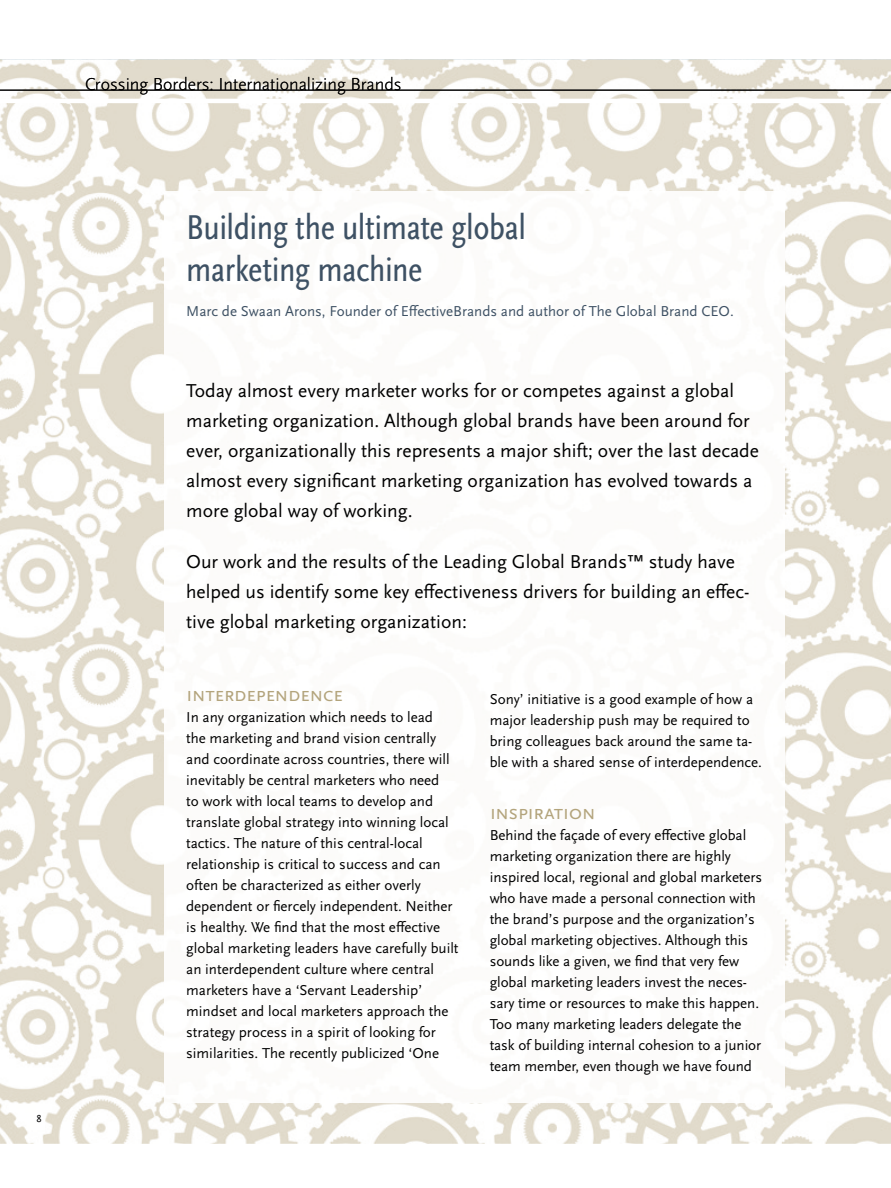
<style>
.page{position:relative;width:891px;height:1188px;background:#fff}
.page>*{position:absolute;margin:0;border:0;box-sizing:border-box;transform-origin:0 0}
.t1{font:condensed 36px/42px "Scala Sans Pro";letter-spacing:-.01em;color:#3e5164}
.t2{font:21px "Scala Sans Pro";letter-spacing:-.03em;color:#b3a47c}
.t3{font:19.5px/30px "Scala Sans Pro";color:#000}
.t4{font:300 18px "Scala Sans Pro";color:#000}
.t5{font:15px/21px "Scala Sans Pro";color:#000}
.t6{font:15px "Scala Sans Pro";color:#3e5164}
.t7{font:10.5px "Scala Sans Pro";color:#000}
</style>
<div class="page">
<img style="left:0;top:60px;width:891px;height:1084px">
<img style="left:165px;top:191px;width:155px;height:912px">
<img style="left:320px;top:191px;width:465px;height:912px">
<hr style="left:0;top:90px;width:891px;height:1px;background:#000">
<hr style="left:0;top:99px;width:891px;height:4px;background:#fff">
<p class="t4" style="left:85px;top:73px;width:318px">Crossing Borders: Internationalizing Brands</p>
<p class="t7" style="left:36px;top:1112px;width:7px">8</p>
<h1 class="t1" style="left:186px;top:206px;width:342px">Building the ultimate global marketing machine</h1>
<p class="t6" style="left:186px;top:302px;width:549px">Marc de Swaan Arons, Founder of EffectiveBrands and author of The Global Brand CEO.</p>
<p class="t3" style="left:186px;top:375px;width:574px">Today almost every marketer works for or competes against a global marketing organization. Although global brands have been around for ever, organizationally this represents a major shift; over the last decade almost every significant marketing organization has evolved towards a more global way of working.</p>
<h3 class="t3" style="left:186px;top:546px;width:565px">Our work and the results of the Leading Global Brands™ study have helped us identify some key effectiveness drivers for building an effec&shy;tive global marketing organization:</h3>
<h2 class="t2" style="left:186px;top:682px;width:158px">inTerdependence</h2>
<p class="t5" style="left:186px;top:706px;width:274px">In any organization which needs to lead<br>the marketing and brand vision centrally and coordinate across countries, there will inevitably be central marketers who need<br>to work with local teams to develop and translate global strategy into winning local tactics. The nature of this central-local relationship is critical to success and can often be characterized as either overly dependent or fiercely independent. Neither is healthy. We find that the most effective global marketing leaders have carefully built an interdependent culture where central marketers have a ‘Servant Leadership’ mindset and local marketers approach the strategy process in a spirit of looking for similarities. The recently publicized ‘One</p>
<p class="t5" style="left:490px;top:688px;width:274px">Sony’ initiative is a good example of how a major leadership push may be required to bring colleagues back around the same ta&shy;ble with a shared sense of interdependence.</p>
<h2 class="t2" style="left:490px;top:799px;width:108px">inspiraTion</h2>
<p class="t5" style="left:490px;top:824px;width:274px">Behind the façade of every effective global marketing organization there are highly inspired local, regional and global marketers who have made a personal connection with the brand’s purpose and the organization’s global marketing objectives. Although this sounds like a given, we find that very few global marketing leaders invest the neces&shy;sary time or resources to make this happen.<br>Too many marketing leaders delegate the task of building internal cohesion to a junior team member, even though we have found</p>
</div>
